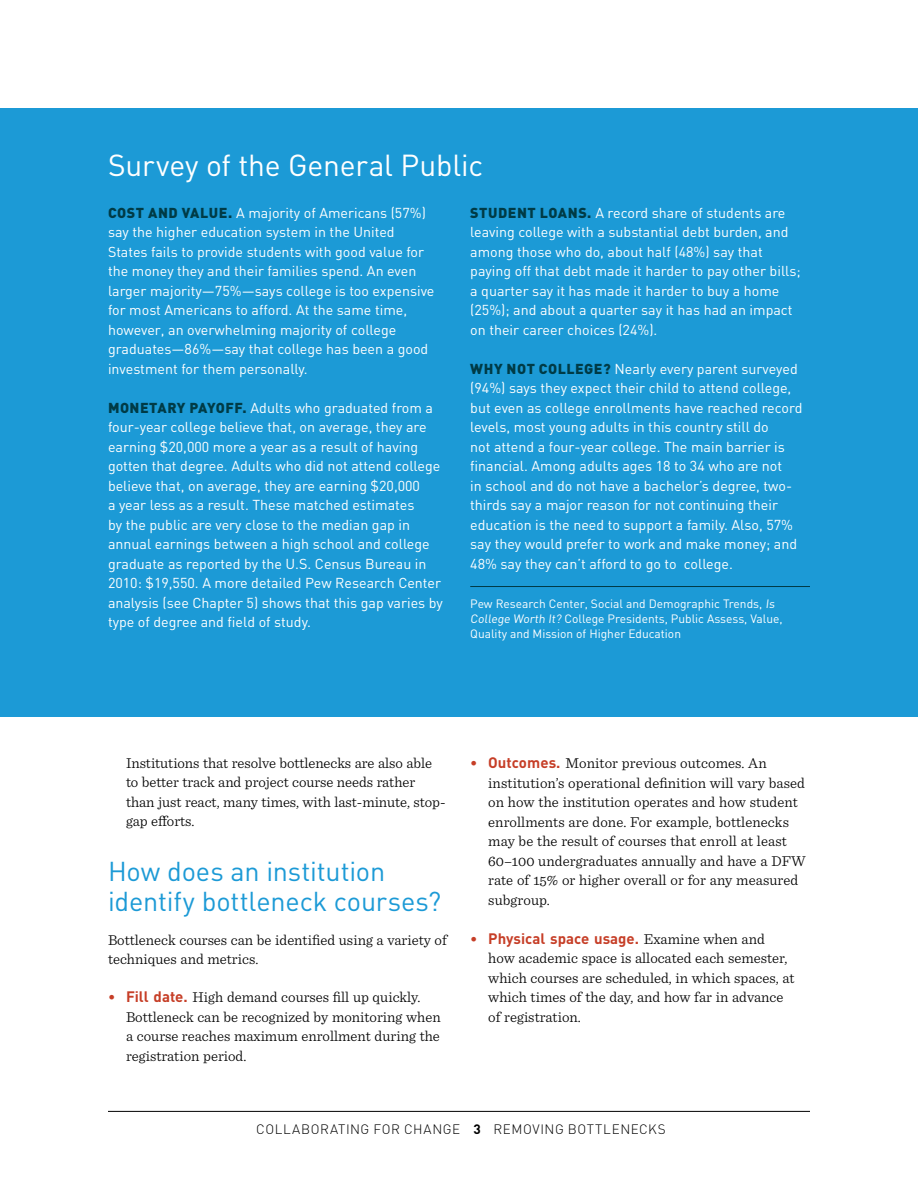
<style>
.page{position:relative;width:918px;height:1188px;background:#fff}
.page>*{position:absolute;margin:0;border:0;box-sizing:border-box;transform-origin:0 0}
.t1{font:30px "DIN";letter-spacing:-.005em;color:#fff}
.t2{font:27px/30px "DIN";letter-spacing:-.005em;color:#1c9ad6}
.t3{font:300 15px/19.5px "Sentinel";color:#000}
.t4{font:700 15px "DIN";color:#c63e27}
.t5{font:14.25px/19.5px "DIN";color:#fff}
.t6{font:300 13.5px "DIN";letter-spacing:.04em;color:#000}
.t7{font:12px/15px "DIN";color:#fff}
.s1{font-weight:900;color:#003b46}
.s2{font-weight:700;color:#c63e27}
.s3{font-family:"DIN";font-weight:700;color:#c63e27}
.s4{font-family:"Sentinel"}
.s5{font-family:"Sentinel";font-weight:300;color:#000}
.s6{font-weight:700}
</style>
<div class="page">
<hr style="left:108px;top:1111px;width:702px;height:1px;background:#000">
<div style="left:0;top:108px;width:918px;height:608px;background:#1c9ad6"></div>
<hr style="left:470px;top:586px;width:340px;height:1px;background:#003b46">
<h1 class="t1" style="left:108px;top:146px;width:377px">Survey of the General Public</h1>
<p class="t5" style="left:108px;top:203px;width:328px"><span class="s1">COST AND VALUE.</span> A majority of Americans (57%) say the higher education system in the United States fails to provide students with good value for the money they and their families spend. An even larger majority—75%—says college is too expensive for most Americans to afford. At the same time, however, an overwhelming majority of college graduates—86%—say that college has been a good investment for them personally.</p>
<p class="t5" style="left:108px;top:398px;width:336px"><span class="s1">MONETARY PAYOFF.</span> Adults who graduated from a four-year college believe that, on average, they are earning $20,000 more a year as a result of having gotten that degree. Adults who did not attend college believe that, on average, they are earning $20,000<br>a year less as a result. These matched estimates<br>by the public are very close to the median gap in annual earnings between a high school and college graduate as reported by the U.S. Census Bureau in 2010: $19,550. A more detailed Pew Research Center analysis (see Chapter 5) shows that this gap varies by type of degree and field of study.</p>
<p class="t5" style="left:470px;top:203px;width:332px"><span class="s1">STUDENT LOANS.</span> A record share of students are leaving college with a substantial debt burden, and among those who do, about half (48%) say that paying off that debt made it harder to pay other bills; a quarter say it has made it harder to buy a home (25%); and about a quarter say it has had an impact on their career choices (24%).</p>
<p class="t5" style="left:470px;top:359px;width:334px"><span class="s1">WHY NOT COLLEGE?</span> Nearly every parent surveyed (94%) says they expect their child to attend college, but even as college enrollments have reached record levels, most young adults in this country still do<br>not attend a four-year college. The main barrier is financial. Among adults ages 18 to 34 who are not<br>in school and do not have a bachelor’s degree, two&shy;thirds say a major reason for not continuing their education is the need to support a family. Also, 57% say they would prefer to work and make money; and 48% say they can’t afford to go to college.</p>
<p class="t7" style="left:470px;top:596px;width:314px">Pew Research Center, Social and Demographic Trends, Is<br>College Worth It? College Presidents, Public Assess, Value,<br>Quality and Mission of Higher Education</p>
<p class="t3" style="left:126px;top:752px;width:321px">Institutions that resolve bottlenecks are also able to better track and project course needs rather than just react, many times, with last-minute, stop&shy;gap efforts.</p>
<h2 class="t2" style="left:108px;top:856px;width:335px">How does an institution identify bottleneck courses?</h2>
<p class="t3" style="left:108px;top:929px;width:340px">Bottleneck courses can be identified using a variety of techniques and metrics.</p>
<p class="t3" style="left:126px;top:986px;width:316px;text-indent:-18px"><span class="s2">•</span> <span class="s3">Fill date.</span> High demand courses fill up quickly.<br>Bottleneck can be recognized by monitoring when a course reaches maximum enrollment during the registration period.</p>
<p class="t3" style="left:488px;top:753px;width:319px;text-indent:-18px"><span class="s2">•</span> <span class="s3">Outcomes.</span> Monitor previous outcomes. An institution’s operational definition will vary based on how the institution operates and how student enrollments are done. For example, bottlenecks may be the result of courses that enroll at least 60–100 undergraduates annually and have a DFW rate of 15% or higher overall or for any measured subgroup.</p>
<p class="t4" style="left:470px;top:929px;width:296px"><span class="s4">•</span> Physical space usage. <span class="s5">Examine when and</span></p>
<p class="t3" style="left:488px;top:948px;width:308px">how academic space is allocated each semester, which courses are scheduled, in which spaces, at which times of the day, and how far in advance of registration.</p>
<p class="t6" style="left:256px;top:1121px;width:411px">COLLABORATING FOR CHANGE <span class="s6">3</span> REMOVING BOTTLENECKS</p>
</div>
